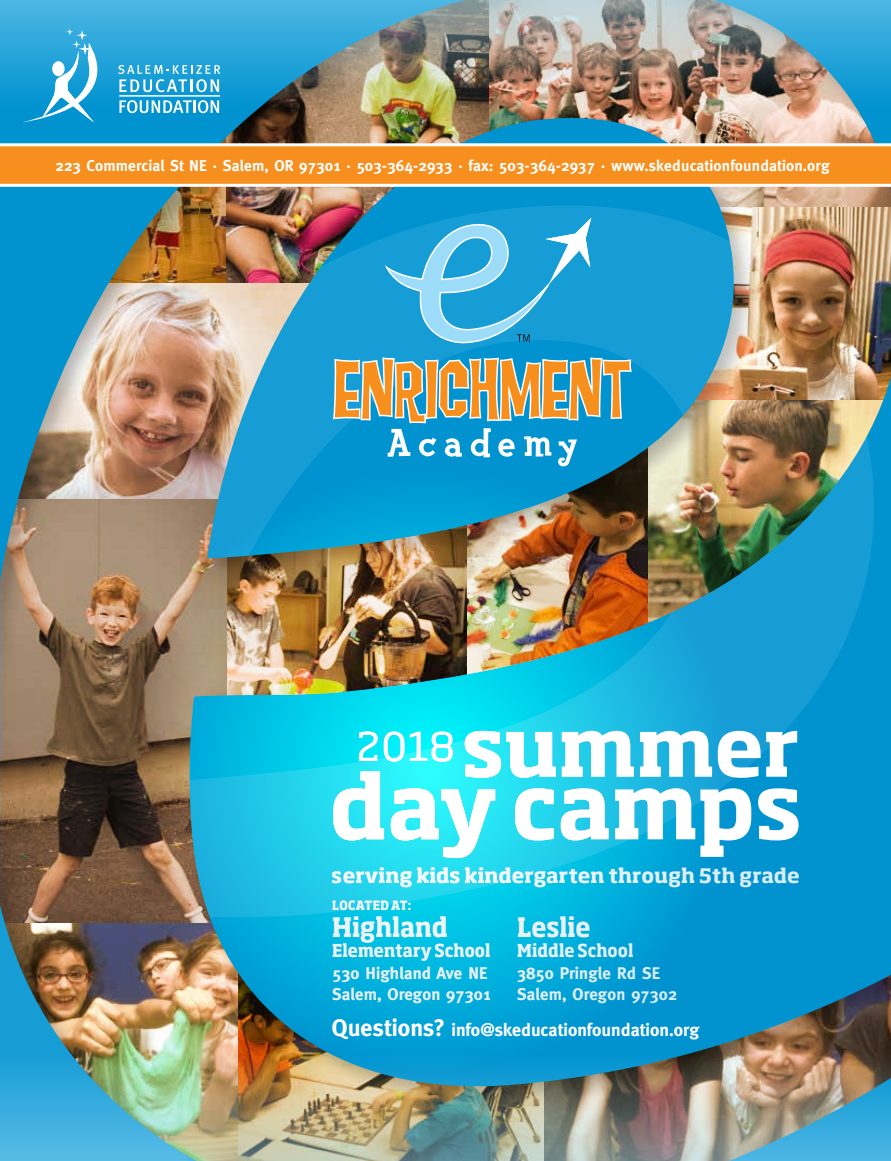
<style>
.page{position:relative;width:891px;height:1161px;background:#fff}
.page>*{position:absolute;margin:0;border:0;box-sizing:border-box;transform-origin:0 0}
.t1{font:700 87px "Soho Std";letter-spacing:-.015em;color:#fff}
.t2{font:700 78.3px "Soho Std";letter-spacing:-.01em;color:#fff}
.t3{font:39px "Soho Std";color:#fff}
.t4{font:700 26.4px "Soho Std";letter-spacing:-.005em;color:#fff;scale:.9 1}
.t5{font:700 19.8px "Soho Std";color:#fff}
.t6{font:700 18px "Meta";color:#fff}
.t7{font:700 17.55px "Soho Std";color:#fff;scale:.9 1}
.t8{font:700 16.8px/20.5px "Meta";letter-spacing:.01em;color:#fff}
.t9{font:700 15.6px "Meta";letter-spacing:.01em;color:#fff}
.t10{font:700 12.6px "Soho Std";letter-spacing:.03em;color:#fff;scale:.9 1}
.s1{font-size:24px}
</style>
<div class="page">
<img style="left:0;top:108px;width:891px;height:96px">
<img style="left:0;top:204px;width:891px;height:849px">
<svg style="left:331px;top:355px;width:303px;height:111px;background:#6ea3a5"></svg>
<svg style="left:385px;top:218px;width:206px;height:126px;background:#3faede"></svg>
<img style="left:0;top:1053px;width:891px;height:108px">
<img style="left:0;top:0;width:891px;height:108px">
<img style="left:127px;top:469px;width:603px;height:603px;border-radius:50%">
<hr style="left:119px;top:96px;width:101px;height:1px;background:#fff">
<svg style="left:119px;top:100px;width:100px;height:13px"></svg>
<svg style="left:118px;top:65px;width:102px;height:27px;background:#56b8e0"></svg>
<svg style="left:22px;top:29px;width:76px;height:93px"></svg>
<svg style="left:0;top:143px;width:891px;height:44px;background:#f69e3e"></svg>
<p class="t9" style="left:56px;top:156px;width:776px">223 Commercial St NE · Salem, OR 97301 · 503-364-2933 · fax: 503-364-2937 · www.skeducationfoundation.org</p>
<h2 class="t2" style="left:461px;top:697px;width:340px">summer</h2>
<h3 class="t3" style="left:357px;top:722px;width:99px">2018</h3>
<h1 class="t1" style="left:329px;top:751px;width:475px">day camps</h1>
<p class="t5" style="left:332px;top:863px;width:469px">serving kids kindergarten through 5th grade</p>
<p class="t10" style="left:332px;top:897px;width:90px">LOCATED AT:</p>
<h3 class="t4" style="left:332px;top:910px;width:130px">Highland</h3>
<p class="t7" style="left:332px;top:939px;width:177px">Elementary School</p>
<p class="t8" style="left:332px;top:963px;width:160px">530 Highland Ave NE<br>Salem, Oregon 97301</p>
<h3 class="t4" style="left:517px;top:910px;width:83px">Leslie</h3>
<p class="t7" style="left:517px;top:939px;width:131px">Middle School</p>
<p class="t8" style="left:517px;top:963px;width:161px">3850 Pringle Rd SE<br>Salem, Oregon 97302</p>
<p class="t6" style="left:332px;top:1019px;width:369px"><span class="s1">Questions?</span> info@skeducationfoundation.org</p>
</div>
